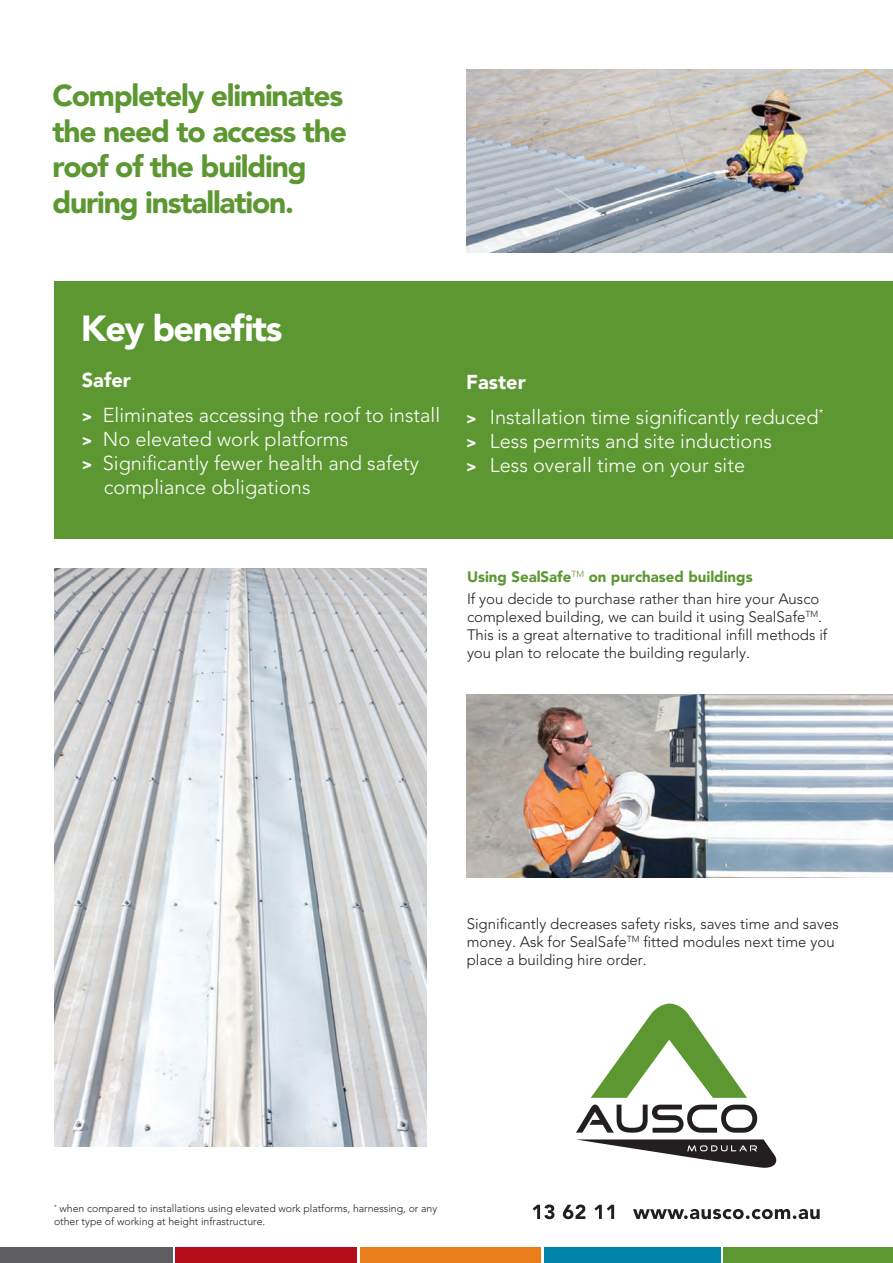
<style>
.page{position:relative;width:893px;height:1263px;background:#fff}
.page>*{position:absolute;margin:0;border:0;box-sizing:border-box;transform-origin:0 0}
.t1{font:900 36px "Avenir";letter-spacing:-.04em;color:#fff}
.t2{font:900 30px/35.5px "Avenir";letter-spacing:-.04em;color:#5c9731}
.t3{font:300 19.95px/24px "Avenir";color:#fff}
.t4{font:900 19.95px "Avenir";color:#fff}
.t5{font:300 15px/18px "Avenir";color:#231f20}
.t6{font:900 15px "Avenir";color:#5c9731}
.t7{font:300 10.5px/12.6px "Avenir";color:#231f20}
.s1{font-weight:900;font-size:15.9px}
</style>
<div class="page">
<div style="left:544px;top:1247px;width:176px;height:16px;background:#0083a9"></div>
<div style="left:360px;top:1247px;width:181px;height:16px;background:#ea7e1d"></div>
<div style="left:175px;top:1247px;width:182px;height:16px;background:#b50e1a"></div>
<div style="left:0;top:1247px;width:172px;height:16px;background:#5f5f62"></div>
<div style="left:723px;top:1247px;width:170px;height:16px;background:#5c9731"></div>
<div style="left:54px;top:281px;width:839px;height:258px;background:#5c9731"></div>
<svg style="left:533px;top:1204px;width:287px;height:15px"></svg>
<svg style="left:591px;top:1003px;width:156px;height:95px"></svg>
<svg style="left:576px;top:1104px;width:181px;height:29px"></svg>
<svg style="left:576px;top:1139px;width:201px;height:29px"></svg>
<img style="left:467px;top:694px;width:426px;height:184px">
<img style="left:467px;top:69px;width:426px;height:183px">
<img style="left:54px;top:569px;width:372px;height:578px">
<p class="t2" style="left:52px;top:78px;width:296px">Completely eliminates the need to access the roof of the building during installation.</p>
<p class="t1" style="left:81px;top:307px;width:203px">Key benefits</p>
<p class="t4" style="left:82px;top:368px;width:51px">Safer</p>
<p class="t3" style="left:82px;top:403px;width:360px"><span class="s1">&gt;</span> Eliminates accessing the roof to install</p>
<p class="t3" style="left:82px;top:427px;width:268px"><span class="s1">&gt;</span> No elevated work platforms</p>
<p class="t3" style="left:104px;top:451px;width:317px;text-indent:-22px"><span class="s1">&gt;</span> Significantly fewer health and safety compliance obligations</p>
<p class="t4" style="left:466px;top:370px;width:61px">Faster</p>
<p class="t3" style="left:466px;top:405px;width:359px"><span class="s1">&gt;</span> Installation time significantly reduced<sup>*</sup></p>
<p class="t3" style="left:466px;top:429px;width:307px"><span class="s1">&gt;</span> Less permits and site inductions</p>
<p class="t3" style="left:466px;top:453px;width:280px"><span class="s1">&gt;</span> Less overall time on your site</p>
<p class="t6" style="left:467px;top:567px;width:287px">Using SealSafe<sup>TM</sup> on purchased buildings</p>
<p class="t5" style="left:467px;top:590px;width:362px">If you decide to purchase rather than hire your Ausco complexed building, we can build it using SealSafe<sup>TM</sup>.<br>This is a great alternative to traditional infill methods if you plan to relocate the building regularly.</p>
<p class="t5" style="left:467px;top:915px;width:374px">Significantly decreases safety risks, saves time and saves money. Ask for SealSafe<sup>TM</sup> fitted modules next time you place a building hire order.</p>
<p class="t7" style="left:54px;top:1202px;width:385px"><sup>*</sup> when compared to installations using elevated work platforms, harnessing, or any other type of working at height infrastructure.</p>
</div>
